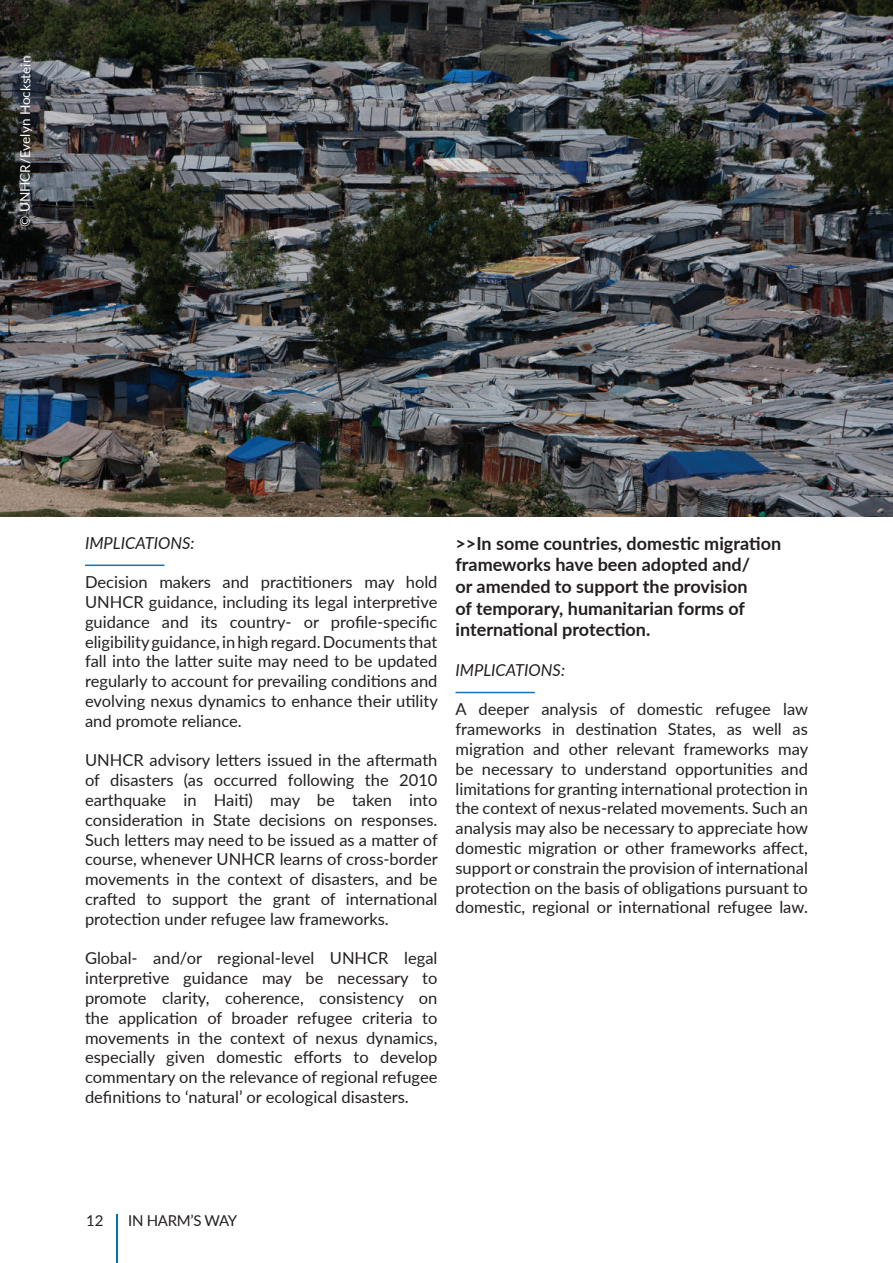
<style>
.page{position:relative;width:893px;height:1263px;background:#fff}
.page>*{position:absolute;margin:0;border:0;box-sizing:border-box;transform-origin:0 0}
.t1{font:700 18px/21.6px "Lato";color:#231f20}
.t2{font:16.5px/19.8px "Lato";color:#231f20;text-align:justify}
.t3{font:italic 16.5px "Lato";color:#231f20}
.t4{font:15px "Lato";letter-spacing:-.02em;color:#231f20}
.t5{font:13.5px "Lato";letter-spacing:-.005em;color:#fff}
</style>
<div class="page">
<hr style="left:117px;top:1214px;width:1px;height:49px;background:#0072bc">
<hr style="left:85px;top:564px;width:79px;height:2px;background:#1074bc">
<hr style="left:455px;top:692px;width:80px;height:1px;background:#1074bc">
<img style="left:0;top:0;width:893px;height:517px">
<p class="t5" style="left:16px;top:227px;width:173px;rotate:-90deg">© UNHCR/Evelyn Hockstein</p>
<p class="t3" style="left:85px;top:531px;width:111px">IMPLICATIONS:</p>
<p class="t2" style="left:85px;top:572px;width:354px">Decision makers and practitioners may hold UNHCR guidance, including its legal interpretive guidance and its country- or profile-specific eligibility guidance, in high regard. Documents that fall into the latter suite may need to be updated regularly to account for prevailing conditions and evolving nexus dynamics to enhance their utility and promote reliance.</p>
<p class="t2" style="left:85px;top:750px;width:354px">UNHCR advisory letters issued in the aftermath of disasters (as occurred following the 2010 earthquake in Haiti) may be taken into consideration in State decisions on responses.<br>Such letters may need to be issued as a matter of course, whenever UNHCR learns of cross-border movements in the context of disasters, and be crafted to support the grant of international protection under refugee law frameworks.</p>
<p class="t2" style="left:85px;top:948px;width:354px">Global- and/or regional-level UNHCR legal interpretive guidance may be necessary to promote clarity, coherence, consistency on the application of broader refugee criteria to movements in the context of nexus dynamics, especially given domestic efforts to develop commentary on the relevance of regional refugee definitions to ‘natural’ or ecological disasters.</p>
<p class="t1" style="left:455px;top:532px;width:327px">&gt;&gt;In some countries, domestic migration frameworks have been adopted and/<br>or amended to support the provision<br>of temporary, humanitarian forms of international protection.</p>
<p class="t3" style="left:455px;top:658px;width:111px">IMPLICATIONS:</p>
<p class="t2" style="left:455px;top:699px;width:354px">A deeper analysis of domestic refugee law frameworks in destination States, as well as migration and other relevant frameworks may be necessary to understand opportunities and limitations for granting international protection in the context of nexus-related movements. Such an analysis may also be necessary to appreciate how domestic migration or other frameworks affect, support or constrain the provision of international protection on the basis of obligations pursuant to domestic, regional or international refugee law.</p>
<p class="t4" style="left:86px;top:1210px;width:19px">12</p>
<p class="t4" style="left:128px;top:1210px;width:111px">IN HARM’S WAY</p>
</div>
